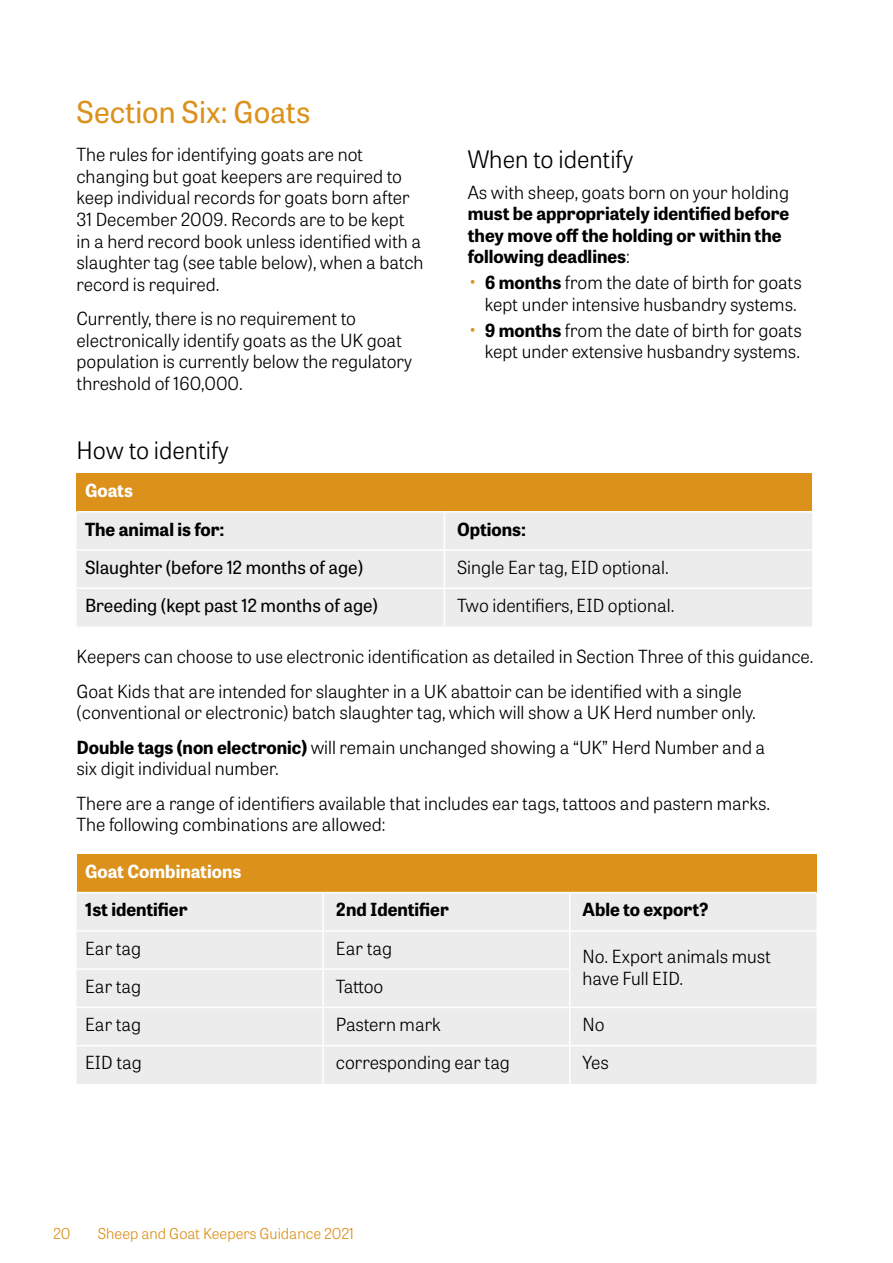
<style>
.page{position:relative;width:893px;height:1263px;background:#fff}
.page>*{position:absolute;margin:0;border:0;box-sizing:border-box;transform-origin:0 0}
.H2_Heading_1_Orange{font:30px "Tablet Gothic";color:#dc911b}
.H3_Heading{font:300 24px "Tablet Gothic";color:#000}
.P_Body{font:300 18px/21.6px "Tablet Gothic";color:#000}
.p_body_before_bullet{font:700 18px/21.6px "Tablet Gothic";color:#000}
.P_bullets_body{font:300 18px/21.6px "Tablet Gothic";color:#000;text-align:right}
.p_bullet_body_last_o{font:300 18px/21.6px "Tablet Gothic";color:#000;text-align:right}
.P_Body-2{font:700 18px "Tablet Gothic";color:#000}
.P_Body-3{font:18px "Tablet Gothic";color:#000}
.P_Table_times_16pt_b{font:700 18px "Tablet Gothic";color:#fff}
.t1{font:300 15px "Tablet Gothic";color:#dc911b}
.s1{font-weight:300}
.s2{font-size:21px;color:#dc911b}
.s3{font-weight:700}
</style>
<div class="page">
<div style="left:77px;top:473px;width:735px;height:39px;background:#dc911b"></div>
<div style="left:77px;top:513px;width:735px;height:113px;background:#ececec"></div>
<hr style="left:77px;top:511px;width:367px;height:1px;background:#fff">
<hr style="left:444px;top:511px;width:368px;height:1px;background:#fff">
<hr style="left:444px;top:512px;width:1px;height:37px;background:#fff">
<hr style="left:77px;top:549px;width:367px;height:2px;background:#fff">
<hr style="left:444px;top:549px;width:368px;height:2px;background:#fff">
<hr style="left:444px;top:551px;width:1px;height:36px;background:#fff">
<hr style="left:77px;top:587px;width:367px;height:2px;background:#fff">
<hr style="left:444px;top:587px;width:368px;height:2px;background:#fff">
<hr style="left:444px;top:589px;width:1px;height:37px;background:#fff">
<div style="left:77px;top:854px;width:739px;height:38px;background:#dc911b"></div>
<div style="left:77px;top:893px;width:739px;height:191px;background:#ececec"></div>
<hr style="left:322px;top:893px;width:2px;height:37px;background:#fff">
<hr style="left:569px;top:893px;width:2px;height:37px;background:#fff">
<hr style="left:77px;top:930px;width:246px;height:2px;background:#fff">
<hr style="left:323px;top:930px;width:247px;height:2px;background:#fff">
<hr style="left:322px;top:932px;width:2px;height:36px;background:#fff">
<hr style="left:570px;top:930px;width:246px;height:2px;background:#fff">
<hr style="left:569px;top:932px;width:2px;height:36px;background:#fff">
<hr style="left:77px;top:968px;width:246px;height:2px;background:#fff">
<hr style="left:323px;top:968px;width:248px;height:2px;background:#fff">
<hr style="left:322px;top:970px;width:2px;height:37px;background:#fff">
<hr style="left:569px;top:970px;width:2px;height:37px;background:#fff">
<hr style="left:77px;top:1007px;width:246px;height:1px;background:#fff">
<hr style="left:323px;top:1007px;width:247px;height:1px;background:#fff">
<hr style="left:322px;top:1008px;width:2px;height:37px;background:#fff">
<hr style="left:570px;top:1007px;width:246px;height:1px;background:#fff">
<hr style="left:569px;top:1008px;width:2px;height:37px;background:#fff">
<hr style="left:77px;top:1045px;width:246px;height:1px;background:#fff">
<hr style="left:323px;top:1045px;width:247px;height:1px;background:#fff">
<hr style="left:322px;top:1046px;width:2px;height:38px;background:#fff">
<hr style="left:570px;top:1045px;width:246px;height:1px;background:#fff">
<hr style="left:569px;top:1046px;width:2px;height:38px;background:#fff">
<h2 class="H2_Heading_1_Orange" style="left:77px;top:91px;width:235px">Section Six: Goats</h2>
<p class="P_Body" style="left:77px;top:143px;width:348px">The rules for identifying goats are not changing but goat keepers are required to keep individual records for goats born after 31 December 2009. Records are to be kept<br>in a herd record book unless identified with a slaughter tag (see table below), when a batch record is required.</p>
<p class="P_Body" style="left:77px;top:307px;width:337px">Currently, there is no requirement to electronically identify goats as the UK goat population is currently below the regulatory threshold of 160,000.</p>
<h3 class="H3_Heading" style="left:468px;top:144px;width:167px">When to identify</h3>
<p class="p_body_before_bullet" style="left:468px;top:180px;width:323px"><span class="s1">As with sheep, goats born on your holding </span>must be appropriately identified before they move off the holding or within the following deadlines<span class="s1">:</span></p>
<p class="P_bullets_body" style="left:468px;top:271px;width:336px"><span class="s2">•</span> <span class="s3">6 months</span> from the date of birth for goats kept under intensive husbandry systems.</p>
<p class="p_bullet_body_last_o" style="left:468px;top:319px;width:336px"><span class="s2">•</span> <span class="s3">9 months</span> from the date of birth for goats kept under extensive husbandry systems.</p>
<h3 class="H3_Heading" style="left:77px;top:434px;width:154px">How to identify</h3>
<p class="P_Table_times_16pt_b" style="left:85px;top:478px;width:50px">Goats</p>
<p class="P_Body-2" style="left:85px;top:516px;width:141px">The animal is for:</p>
<p class="P_Body-2" style="left:457px;top:516px;width:71px">Options:</p>
<p class="P_Body-3" style="left:85px;top:555px;width:280px">Slaughter (before 12 months of age)</p>
<p class="P_Body" style="left:457px;top:556px;width:213px">Single Ear tag, EID optional.</p>
<p class="P_Body-3" style="left:85px;top:593px;width:295px">Breeding (kept past 12 months of age)</p>
<p class="P_Body" style="left:457px;top:594px;width:219px">Two identifiers, EID optional.</p>
<p class="P_Body" style="left:77px;top:645px;width:738px">Keepers can choose to use electronic identification as detailed in Section Three of this guidance.</p>
<p class="P_Body" style="left:77px;top:680px;width:681px">Goat Kids that are intended for slaughter in a UK abattoir can be identified with a single (conventional or electronic) batch slaughter tag, which will show a UK Herd number only.</p>
<p class="P_Body" style="left:77px;top:736px;width:690px"><span class="s3">Double tags (non electronic)</span> will remain unchanged showing a “UK” Herd Number and a six digit individual number.</p>
<p class="P_Body" style="left:77px;top:792px;width:695px">There are a range of identifiers available that includes ear tags, tattoos and pastern marks.<br>The following combinations are allowed:</p>
<p class="P_Table_times_16pt_b" style="left:85px;top:859px;width:158px">Goat Combinations</p>
<p class="P_Body-2" style="left:85px;top:897px;width:104px">1st identifier</p>
<p class="P_Body-2" style="left:336px;top:897px;width:114px">2nd Identifier</p>
<p class="P_Body-2" style="left:583px;top:897px;width:127px">Able to export?</p>
<p class="P_Body" style="left:85px;top:937px;width:58px">Ear tag</p>
<p class="P_Body" style="left:336px;top:937px;width:58px">Ear tag</p>
<p class="P_Body" style="left:583px;top:945px;width:190px">No. Export animals must have Full EID.</p>
<p class="P_Body" style="left:85px;top:975px;width:58px">Ear tag</p>
<p class="P_Body" style="left:336px;top:975px;width:49px">Tattoo</p>
<p class="P_Body" style="left:85px;top:1013px;width:58px">Ear tag</p>
<p class="P_Body" style="left:336px;top:1013px;width:107px">Pastern mark</p>
<p class="P_Body" style="left:583px;top:1013px;width:24px">No</p>
<p class="P_Body" style="left:85px;top:1051px;width:58px">EID tag</p>
<p class="P_Body" style="left:336px;top:1051px;width:175px">corresponding ear tag</p>
<p class="P_Body" style="left:583px;top:1051px;width:28px">Yes</p>
<p class="t1" style="left:53px;top:1223px;width:19px">20</p>
<p class="t1" style="left:98px;top:1223px;width:258px">Sheep and Goat Keepers Guidance 2021</p>
</div>
